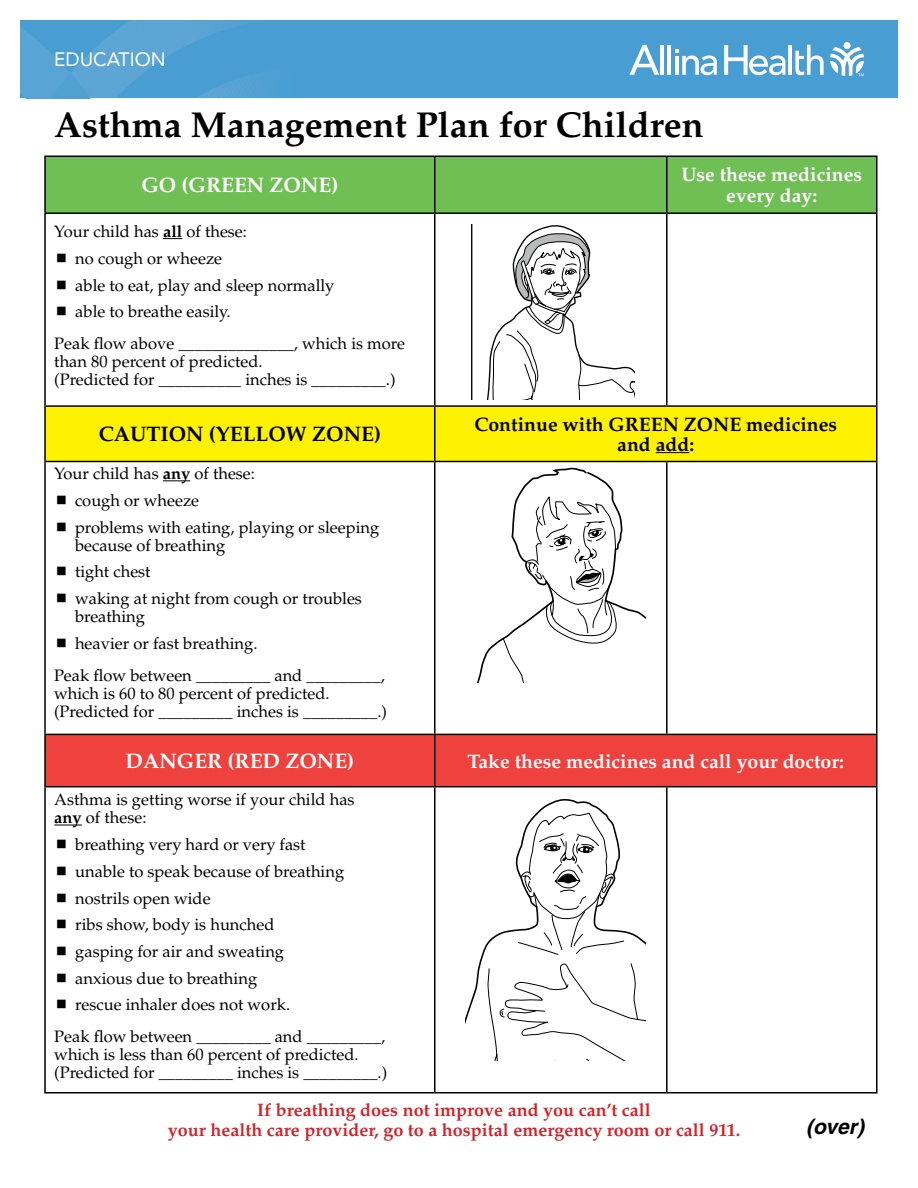
<style>
.page{position:relative;width:918px;height:1188px;background:#fff}
.page>*{position:absolute;margin:0;border:0;box-sizing:border-box;transform-origin:0 0}
.t1{font:700 36px "Palatino";color:#000}
.t2{font:700 21px "Palatino";color:#fff}
.t3{font:700 21px "Palatino";color:#000}
.t4{font:italic 700 21px "Helvetica";color:#000}
.t5{font:700 19.5px/21px "Palatino";color:#fff;text-align:center}
.t6{font:700 19.5px/19.5px "Palatino";color:#000;text-align:center}
.t7{font:19.2px "Avenir LT Std";color:#fff}
.t8{font:700 18px/19.5px "Palatino";color:#d2232a;text-align:center}
.t9{font:16.5px/26.7px "Palatino";color:#000}
.s1{font-weight:700}
</style>
<div class="page">
<div style="left:20px;top:20px;width:878px;height:78px;background:#489ed2"></div>
<svg style="left:20px;top:20px;width:285px;height:79px"></svg>
<svg style="left:830px;top:47px;width:34px;height:29px"></svg>
<div style="left:844px;top:42px;width:7px;height:7px;background:#fff;border-radius:50%"></div>
<hr style="left:660px;top:45px;width:4px;height:30px;background:#fff">
<hr style="left:667px;top:45px;width:4px;height:30px;background:#fff">
<hr style="left:789px;top:45px;width:3px;height:30px;background:#fff">
<svg style="left:795px;top:45px;width:29px;height:30px"></svg>
<svg style="left:675px;top:49px;width:42px;height:26px"></svg>
<svg style="left:629px;top:45px;width:30px;height:30px"></svg>
<svg style="left:724px;top:45px;width:62px;height:30px"></svg>
<div style="left:46px;top:157px;width:830px;height:55px;background:#70bf54"></div>
<div style="left:46px;top:407px;width:830px;height:54px;background:#fff200"></div>
<div style="left:46px;top:735px;width:830px;height:51px;background:#ef413d"></div>
<hr style="left:44px;top:156px;width:391px;height:1px;background:#000">
<hr style="left:44px;top:157px;width:2px;height:55px;background:#000">
<hr style="left:435px;top:156px;width:232px;height:1px;background:#000">
<hr style="left:434px;top:157px;width:2px;height:55px;background:#000">
<hr style="left:667px;top:156px;width:210px;height:1px;background:#000">
<hr style="left:666px;top:157px;width:2px;height:55px;background:#000">
<hr style="left:876px;top:157px;width:2px;height:55px;background:#000">
<hr style="left:44px;top:212px;width:391px;height:2px;background:#000">
<hr style="left:44px;top:214px;width:2px;height:191px;background:#000">
<hr style="left:435px;top:212px;width:232px;height:2px;background:#000">
<hr style="left:434px;top:214px;width:2px;height:191px;background:#000">
<hr style="left:667px;top:212px;width:210px;height:2px;background:#000">
<hr style="left:666px;top:214px;width:2px;height:191px;background:#000">
<hr style="left:876px;top:214px;width:2px;height:191px;background:#000">
<hr style="left:44px;top:405px;width:391px;height:2px;background:#000">
<hr style="left:44px;top:407px;width:2px;height:54px;background:#000">
<hr style="left:435px;top:405px;width:232px;height:2px;background:#000">
<hr style="left:434px;top:407px;width:2px;height:54px;background:#000">
<hr style="left:667px;top:405px;width:210px;height:2px;background:#000">
<hr style="left:876px;top:407px;width:2px;height:54px;background:#000">
<hr style="left:44px;top:461px;width:391px;height:1px;background:#000">
<hr style="left:44px;top:462px;width:2px;height:272px;background:#000">
<hr style="left:435px;top:461px;width:232px;height:1px;background:#000">
<hr style="left:434px;top:462px;width:2px;height:272px;background:#000">
<hr style="left:667px;top:461px;width:210px;height:1px;background:#000">
<hr style="left:666px;top:462px;width:2px;height:272px;background:#000">
<hr style="left:876px;top:462px;width:2px;height:272px;background:#000">
<hr style="left:44px;top:734px;width:391px;height:1px;background:#000">
<hr style="left:44px;top:735px;width:2px;height:51px;background:#000">
<hr style="left:435px;top:734px;width:232px;height:1px;background:#000">
<hr style="left:434px;top:735px;width:2px;height:51px;background:#000">
<hr style="left:667px;top:734px;width:210px;height:1px;background:#000">
<hr style="left:876px;top:735px;width:2px;height:51px;background:#000">
<hr style="left:44px;top:786px;width:391px;height:1px;background:#000">
<hr style="left:44px;top:787px;width:2px;height:305px;background:#000">
<hr style="left:435px;top:786px;width:232px;height:1px;background:#000">
<hr style="left:434px;top:787px;width:2px;height:305px;background:#000">
<hr style="left:667px;top:786px;width:210px;height:1px;background:#000">
<hr style="left:666px;top:787px;width:2px;height:305px;background:#000">
<hr style="left:876px;top:787px;width:2px;height:305px;background:#000">
<hr style="left:44px;top:1092px;width:391px;height:2px;background:#000">
<hr style="left:435px;top:1092px;width:232px;height:2px;background:#000">
<hr style="left:667px;top:1092px;width:210px;height:2px;background:#000">
<hr style="left:656px;top:452px;width:33px;height:1px;background:#000">
<svg style="left:471px;top:224px;width:163px;height:176px"></svg>
<svg style="left:476px;top:467px;width:169px;height:216px"></svg>
<svg style="left:466px;top:799px;width:179px;height:262px"></svg>
<svg style="left:54px;top:825px;width:28px;height:1px"></svg>
<svg style="left:163px;top:480px;width:27px;height:1px"></svg>
<svg style="left:163px;top:238px;width:19px;height:1px"></svg>
<p class="t7" style="left:54px;top:49px;width:113px">EDUCATION</p>
<h1 class="t1" style="left:54px;top:103px;width:651px">Asthma Management Plan for Children</h1>
<p class="t2" style="left:141px;top:173px;width:199px">GO (GREEN ZONE)</p>
<p class="t5" style="left:681px;top:164px;width:182px">Use these medicines every day:</p>
<p class="t9" style="left:75px;top:218px;width:261px;text-indent:-21px">Your child has <span class="s1">all</span> of these:<br>no cough or wheeze<br>able to eat, play and sleep normally able to breathe easily.</p>
<p class="t9" style="left:54px;top:335px;width:352px;line-height:18px">Peak flow above ______________, which is more than 80 percent of predicted.<br>(Predicted for __________ inches is _________.)</p>
<p class="t3" style="left:99px;top:422px;width:284px">CAUTION (YELLOW ZONE)</p>
<p class="t6" style="left:474px;top:415px;width:364px">Continue with GREEN ZONE medicines and add:</p>
<p class="t9" style="left:75px;top:460px;width:306px;text-indent:-21px">Your child has <span class="s1">any</span> of these:<br>cough or wheeze<br>problems with eating, playing or sleeping</p>
<p class="t9" style="left:75px;top:532px;width:288px">because of breathing<br>tight chest<br>waking at night from cough or troubles</p>
<p class="t9" style="left:75px;top:603px;width:184px">breathing<br>heavier or fast breathing.</p>
<p class="t9" style="left:54px;top:667px;width:334px;line-height:18px">Peak flow between _________ and _________, which is 60 to 80 percent of predicted. (Predicted for _________ inches is _________.)</p>
<p class="t2" style="left:126px;top:749px;width:230px">DANGER (RED ZONE)</p>
<p class="t5" style="left:468px;top:751px;width:378px">Take these medicines and call your doctor:</p>
<p class="t9" style="left:54px;top:791px;width:302px;line-height:18px">Asthma is getting worse if your child has <span class="s1">any</span> of these:</p>
<p class="t9" style="left:75px;top:832px;width:270px">breathing very hard or very fast unable to speak because of breathing nostrils open wide<br>ribs show, body is hunched<br>gasping for air and sweating anxious due to breathing<br>rescue inhaler does not work.</p>
<p class="t9" style="left:54px;top:1028px;width:334px;line-height:18px">Peak flow between _________ and _________, which is less than 60 percent of predicted. (Predicted for _________ inches is _________.)</p>
<p class="t8" style="left:168px;top:1100px;width:574px">If breathing does not improve and you can’t call<br>your health care provider, go to a hospital emergency room or call 911.</p>
<p class="t4" style="left:806px;top:1114px;width:59px">(over)</p>
</div>
